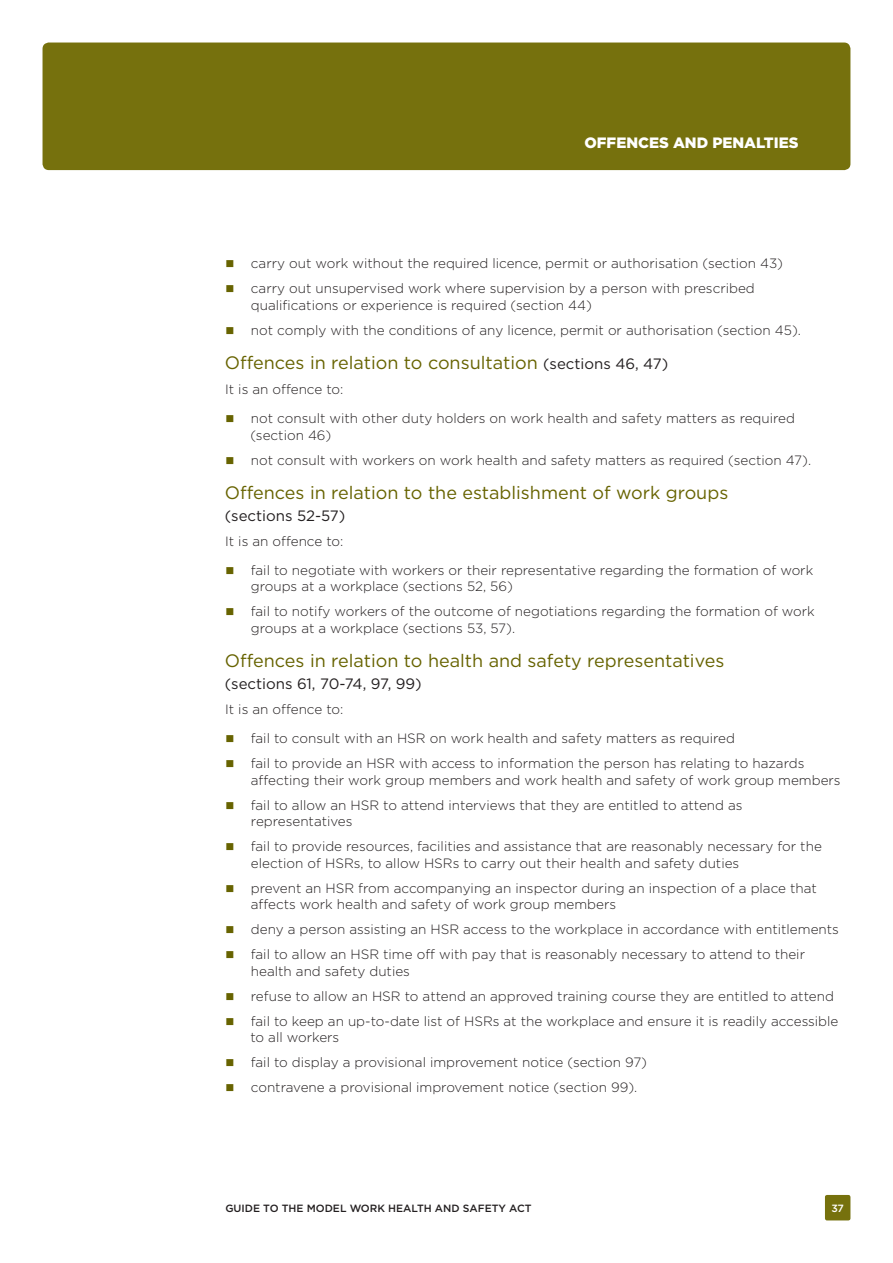
<style>
.page{position:relative;width:893px;height:1263px;background:#fff}
.page>*{position:absolute;margin:0;border:0;box-sizing:border-box;transform-origin:0 0}
.Header_2_2{font:18px "Gotham";color:#676300}
.Header_2_2-2{font:15px "Gotham";color:#231f20}
.t1{font:900 15px "Gotham";color:#fff}
.Body_copy{font:300 13.5px/16.5px "Gotham";color:#231f20}
.t2{font:500 10.5px "Gotham";color:#231f20}
.t3{font:500 10.5px "Gotham";color:#fff}
.s1{font-size:15px;color:#231f20}
</style>
<div class="page">
<div style="left:43px;top:43px;width:807px;height:127px;background:#76710d;border-radius:6px"></div>
<div style="left:825px;top:1195px;width:25px;height:25px;background:#76710d;border-radius:2px"></div>
<p class="t1" style="left:584px;top:134px;width:216px">OFFENCES AND PENALTIES</p>
<p class="Body_copy" style="left:251px;top:255px;width:534px">carry out work without the required licence, permit or authorisation (section 43)</p>
<p class="Body_copy" style="left:251px;top:280px;width:505px">carry out unsupervised work where supervision by a person with prescribed qualifications or experience is required (section 44)</p>
<p class="Body_copy" style="left:251px;top:321px;width:552px">not comply with the conditions of any licence, permit or authorisation (section 45).</p>
<p class="Header_2_2" style="left:225px;top:352px;width:445px">Offences in relation to consultation <span class="s1">(sections 46, 47)</span></p>
<p class="Body_copy" style="left:225px;top:381px;width:120px">It is an offence to:</p>
<p class="Body_copy" style="left:250px;top:410px;width:546px">not consult with other duty holders on work health and safety matters as required (section 46)</p>
<p class="Body_copy" style="left:251px;top:452px;width:562px">not consult with workers on work health and safety matters as required (section 47).</p>
<p class="Header_2_2" style="left:225px;top:482px;width:505px">Offences in relation to the establishment of work groups</p>
<p class="Header_2_2-2" style="left:225px;top:506px;width:122px">(sections 52-57)</p>
<p class="Body_copy" style="left:225px;top:533px;width:120px">It is an offence to:</p>
<p class="Body_copy" style="left:251px;top:562px;width:564px">fail to negotiate with workers or their representative regarding the formation of work groups at a workplace (sections 52, 56)</p>
<p class="Body_copy" style="left:251px;top:603px;width:565px">fail to notify workers of the outcome of negotiations regarding the formation of work groups at a workplace (sections 53, 57).</p>
<p class="Header_2_2" style="left:225px;top:650px;width:501px">Offences in relation to health and safety representatives</p>
<p class="Header_2_2-2" style="left:225px;top:674px;width:198px">(sections 61, 70-74, 97, 99)</p>
<p class="Body_copy" style="left:225px;top:701px;width:120px">It is an offence to:</p>
<p class="Body_copy" style="left:251px;top:730px;width:486px">fail to consult with an HSR on work health and safety matters as required</p>
<p class="Body_copy" style="left:251px;top:755px;width:591px">fail to provide an HSR with access to information the person has relating to hazards affecting their work group members and work health and safety of work group members</p>
<p class="Body_copy" style="left:251px;top:797px;width:493px">fail to allow an HSR to attend interviews that they are entitled to attend as representatives</p>
<p class="Body_copy" style="left:251px;top:838px;width:572px">fail to provide resources, facilities and assistance that are reasonably necessary for the election of HSRs, to allow HSRs to carry out their health and safety duties</p>
<p class="Body_copy" style="left:251px;top:880px;width:568px">prevent an HSR from accompanying an inspector during an inspection of a place that affects work health and safety of work group members</p>
<p class="Body_copy" style="left:251px;top:921px;width:590px">deny a person assisting an HSR access to the workplace in accordance with entitlements</p>
<p class="Body_copy" style="left:251px;top:946px;width:556px">fail to allow an HSR time off with pay that is reasonably necessary to attend to their health and safety duties</p>
<p class="Body_copy" style="left:251px;top:988px;width:585px">refuse to allow an HSR to attend an approved training course they are entitled to attend</p>
<p class="Body_copy" style="left:250px;top:1013px;width:590px">fail to keep an up-to-date list of HSRs at the workplace and ensure it is readily accessible to all workers</p>
<p class="Body_copy" style="left:251px;top:1054px;width:398px">fail to display a provisional improvement notice (section 97)</p>
<p class="Body_copy" style="left:251px;top:1079px;width:388px">contravene a provisional improvement notice (section 99).</p>
<p class="t2" style="left:225px;top:1202px;width:308px">GUIDE TO THE MODEL WORK HEALTH AND SAFETY ACT</p>
<p class="t3" style="left:831px;top:1202px;width:14px">37</p>
</div>
